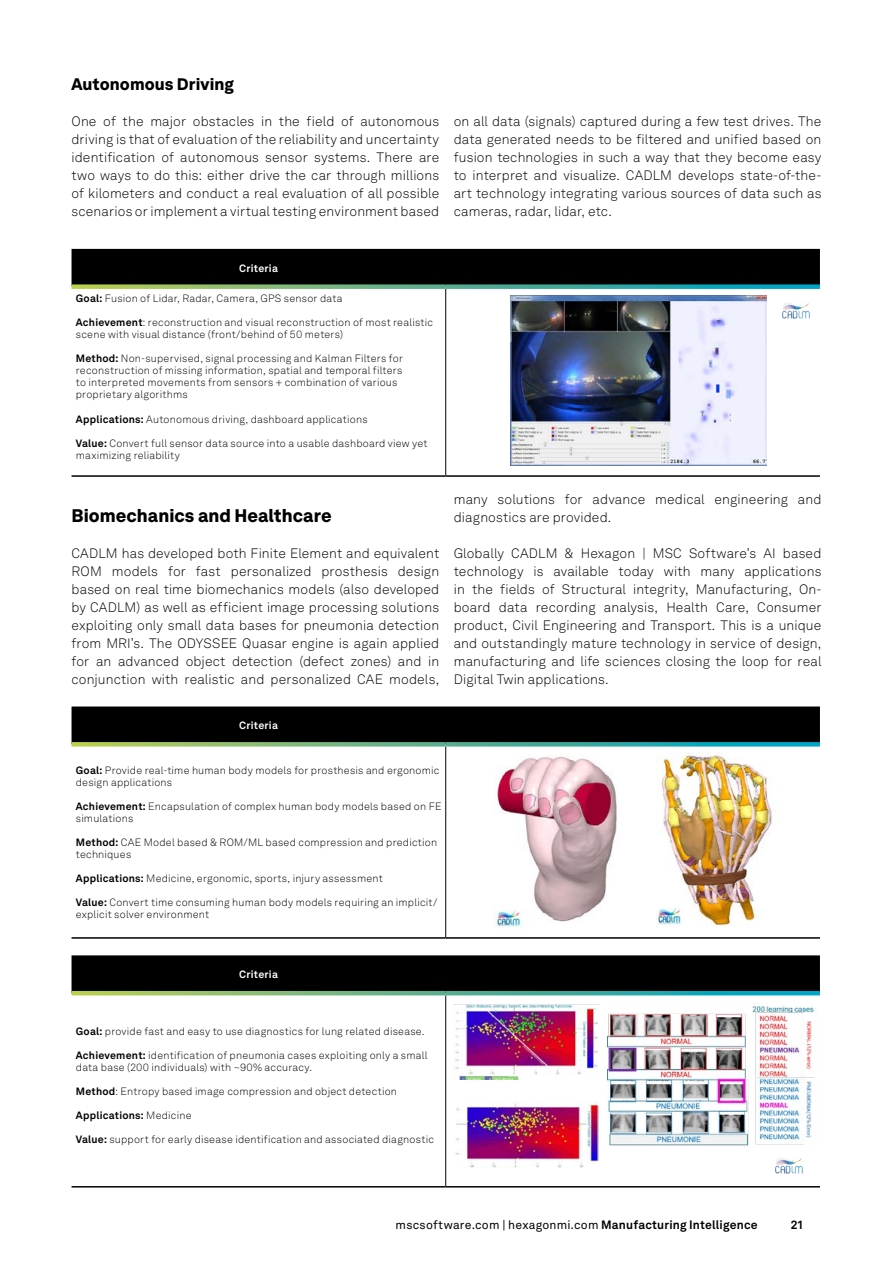
<style>
.page{position:relative;width:893px;height:1263px;background:#fff}
.page>*{position:absolute;margin:0;border:0;box-sizing:border-box;transform-origin:0 0}
.t1{font:900 18px "Hexagon Akkurat";letter-spacing:.005em;color:#000}
.t2{font:900 16.5px "Hexagon Akkurat";letter-spacing:.005em;color:#000}
.t3{font:300 13.5px/18px "Hexagon Akkurat";letter-spacing:.01em;color:#000;text-align:justify}
.t4{font:12px "Hexagon Akkurat";letter-spacing:.015em;color:#000}
.t5{font:700 12px "Hexagon Akkurat";color:#000}
.t6{font:300 10.5px/12px "Hexagon Akkurat";letter-spacing:.02em;color:#000}
.t7{font:700 10.5px "Hexagon Akkurat";letter-spacing:.02em;color:#fff}
.t8{font:700 10.5px "Hexagon Akkurat";letter-spacing:.02em;color:#000}
.s1{font-weight:700}
.s2{font-weight:300}
</style>
<div class="page">
<div style="left:72px;top:706px;width:748px;height:36px;background:#000"></div>
<svg style="left:72px;top:746px;width:748px;height:191px"></svg>
<hr style="left:72px;top:937px;width:374px;height:2px;background:#000">
<hr style="left:446px;top:937px;width:374px;height:2px;background:#000">
<hr style="left:445px;top:746px;width:1px;height:191px;background:#000">
<svg style="left:72px;top:742px;width:374px;height:4px"></svg>
<svg style="left:446px;top:742px;width:374px;height:4px"></svg>
<img style="left:493px;top:754px;width:129px;height:175px">
<img style="left:656px;top:752px;width:122px;height:174px">
<div style="left:72px;top:955px;width:748px;height:36px;background:#000"></div>
<svg style="left:72px;top:995px;width:748px;height:191px"></svg>
<hr style="left:72px;top:1186px;width:374px;height:1px;background:#000">
<hr style="left:446px;top:1186px;width:374px;height:1px;background:#000">
<hr style="left:445px;top:995px;width:1px;height:191px;background:#000">
<svg style="left:72px;top:991px;width:374px;height:4px"></svg>
<svg style="left:446px;top:991px;width:374px;height:4px"></svg>
<img style="left:607px;top:1002px;width:210px;height:145px">
<img style="left:454px;top:1002px;width:146px;height:78px">
<img style="left:455px;top:1102px;width:144px;height:65px">
<img style="left:775px;top:1154px;width:27px;height:19px">
<div style="left:72px;top:249px;width:748px;height:35px;background:#000"></div>
<hr style="left:72px;top:475px;width:374px;height:2px;background:#000">
<hr style="left:446px;top:475px;width:374px;height:2px;background:#000">
<hr style="left:445px;top:289px;width:1px;height:186px;background:#000">
<svg style="left:72px;top:284px;width:374px;height:5px;background:#7fad69"></svg>
<svg style="left:446px;top:284px;width:374px;height:5px;background:#24999b"></svg>
<img style="left:510px;top:296px;width:257px;height:170px">
<img style="left:782px;top:303px;width:27px;height:15px">
<p class="t2" style="left:72px;top:71px;width:164px">Autonomous Driving</p>
<p class="t3" style="left:72px;top:111px;width:369px">One of the major obstacles in the field of autonomous driving is that of evaluation of the reliability and uncertainty identification of autonomous sensor systems. There are two ways to do this: either drive the car through millions of kilometers and conduct a real evaluation of all possible scenarios or implement a virtual testing environment based</p>
<p class="t3" style="left:454px;top:111px;width:369px">on all data (signals) captured during a few test drives. The data generated needs to be filtered and unified based on fusion technologies in such a way that they become easy to interpret and visualize. CADLM develops state-of-the&shy;art technology integrating various sources of data such as cameras, radar, lidar, etc.</p>
<p class="t7" style="left:239px;top:260px;width:40px">Criteria</p>
<p class="t6" style="left:76px;top:292px;width:268px"><span class="s1">Goal:</span> Fusion of Lidar, Radar, Camera, GPS sensor data</p>
<p class="t6" style="left:76px;top:316px;width:359px"><span class="s1">Achievement</span>: reconstruction and visual reconstruction of most realistic scene with visual distance (front/behind of 50 meters)</p>
<p class="t6" style="left:76px;top:353px;width:329px"><span class="s1">Method:</span> Non-supervised, signal processing and Kalman Filters for reconstruction of missing information, spatial and temporal filters to interpreted movements from sensors + combination of various proprietary algorithms</p>
<p class="t6" style="left:76px;top:413px;width:293px"><span class="s1">Applications:</span> Autonomous driving, dashboard applications</p>
<p class="t6" style="left:76px;top:437px;width:353px"><span class="s1">Value:</span> Convert full sensor data source into a usable dashboard view yet maximizing reliability</p>
<h1 class="t1" style="left:72px;top:501px;width:262px">Biomechanics and Healthcare</h1>
<p class="t3" style="left:72px;top:543px;width:369px">CADLM has developed both Finite Element and equivalent ROM models for fast personalized prosthesis design based on real time biomechanics models (also developed by CADLM) as well as efficient image processing solutions exploiting only small data bases for pneumonia detection from MRI’s. The ODYSSEE Quasar engine is again applied for an advanced object detection (defect zones) and in conjunction with realistic and personalized CAE models,</p>
<p class="t3" style="left:454px;top:489px;width:369px">many solutions for advance medical engineering and diagnostics are provided.</p>
<p class="t3" style="left:454px;top:543px;width:369px">Globally CADLM &amp; Hexagon | MSC Software’s AI based technology is available today with many applications in the fields of Structural integrity, Manufacturing, On&shy;board data recording analysis, Health Care, Consumer product, Civil Engineering and Transport. This is a unique and outstandingly mature technology in service of design, manufacturing and life sciences closing the loop for real Digital Twin applications.</p>
<p class="t7" style="left:239px;top:718px;width:40px">Criteria</p>
<p class="t6" style="left:76px;top:764px;width:365px"><span class="s1">Goal:</span> Provide real-time human body models for prosthesis and ergonomic design applications</p>
<p class="t6" style="left:76px;top:800px;width:367px"><span class="s1">Achievement:</span> Encapsulation of complex human body models based on FE simulations</p>
<p class="t6" style="left:76px;top:836px;width:363px"><span class="s1">Method:</span> CAE Model based &amp; ROM/ML based compression and prediction techniques</p>
<p class="t6" style="left:76px;top:872px;width:309px"><span class="s1">Applications:</span> Medicine, ergonomic, sports, injury assessment</p>
<p class="t6" style="left:76px;top:896px;width:363px"><span class="s1">Value:</span> Convert time consuming human body models requiring an implicit/ explicit solver environment</p>
<p class="t7" style="left:239px;top:966px;width:40px">Criteria</p>
<p class="t6" style="left:76px;top:1025px;width:350px"><span class="s1">Goal:</span> provide fast and easy to use diagnostics for lung related disease.</p>
<p class="t6" style="left:76px;top:1049px;width:353px"><span class="s1">Achievement:</span> identification of pneumonia cases exploiting only a small data base (200 individuals) with ~90% accuracy.</p>
<p class="t6" style="left:76px;top:1085px;width:323px"><span class="s1">Method</span>: Entropy based image compression and object detection</p>
<p class="t8" style="left:76px;top:1107px;width:117px">Applications: <span class="s2">Medicine</span></p>
<p class="t6" style="left:76px;top:1133px;width:360px"><span class="s1">Value:</span> support for early disease identification and associated diagnostic</p>
<p class="t4" style="left:396px;top:1216px;width:364px">mscsoftware.com | hexagonmi.com <span class="s1">Manufacturing Intelligence</span></p>
<p class="t5" style="left:791px;top:1215px;width:13px">21</p>
</div>
